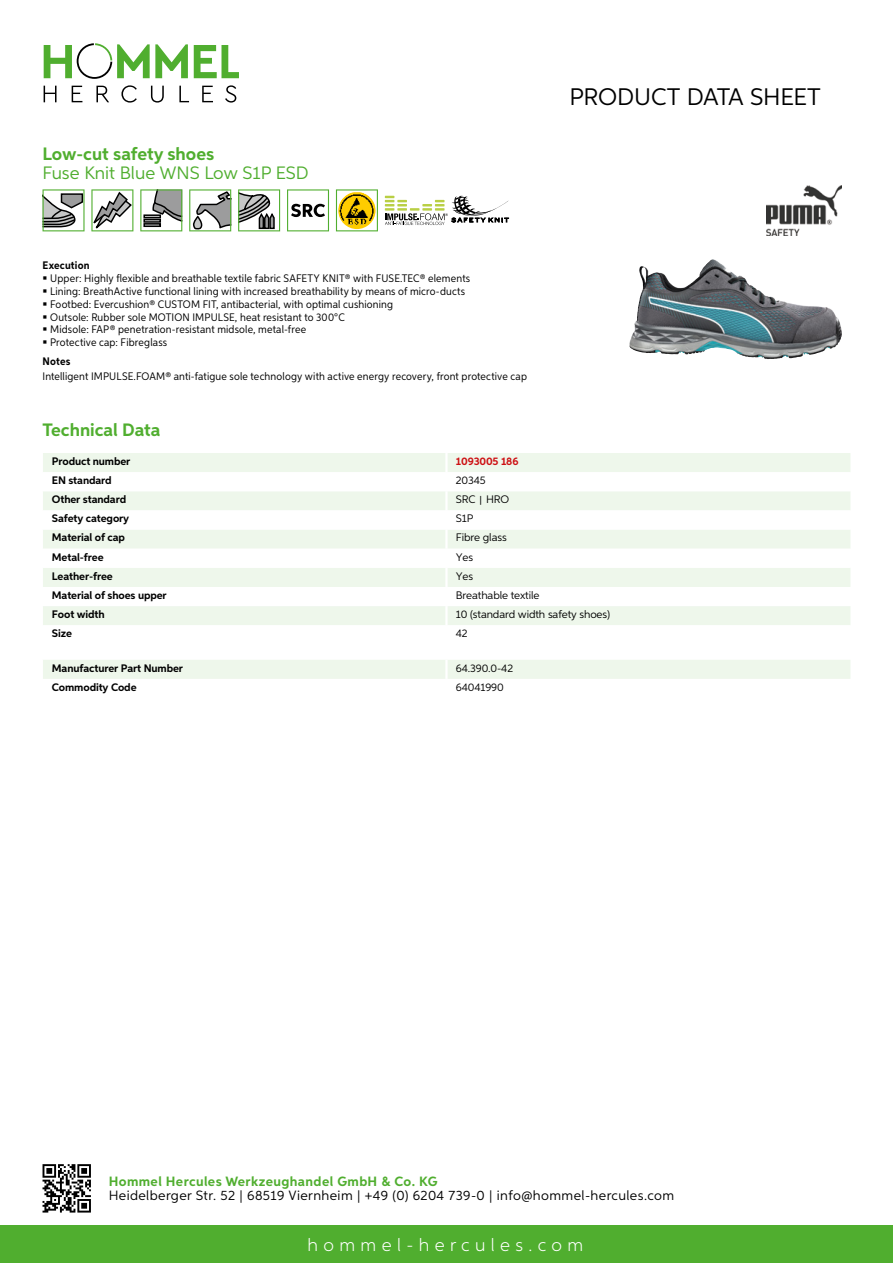
<style>
.page{position:relative;width:893px;height:1263px;background:#fff}
.page>*{position:absolute;margin:0;border:0;box-sizing:border-box;transform-origin:0 0}
.t1{font:24px "Aspira";letter-spacing:-.01em;color:#000}
.t2{font:700 18px "Aspira";color:#50ae2f}
.t3{font:18px "Aspira";color:#50ae2f}
.t4{font:300 18px "Aspira";letter-spacing:.3em;color:#fff}
.t5{font:13.5px "Aspira";letter-spacing:.03em;color:#000}
.t6{font:700 13.5px "Aspira";letter-spacing:.03em;color:#50ae2f}
.t7{font:10.95px/12.8px "Aspira Nar";letter-spacing:.015em;color:#000}
.t8{font:700 10.95px "Aspira";letter-spacing:-.01em;color:#000}
.t9{font:10.95px "Aspira";letter-spacing:-.01em;color:#000}
.t10{font:700 10.95px "Aspira Nar";letter-spacing:.015em;color:#000}
.t11{font:700 10.95px "Aspira";letter-spacing:-.01em;color:#cd1013}
.s1{font-family:"Wuerth Global";font-size:10.5px}
</style>
<div class="page">
<div style="left:0;top:1226px;width:893px;height:37px;background:#50ae2f"></div>
<svg style="left:43px;top:1164px;width:48px;height:48px"></svg>
<svg style="left:194px;top:45px;width:45px;height:33px"></svg>
<svg style="left:44px;top:43px;width:144px;height:36px"></svg>
<svg style="left:44px;top:86px;width:13px;height:16px"></svg>
<svg style="left:72px;top:86px;width:10px;height:16px"></svg>
<svg style="left:96px;top:86px;width:13px;height:16px"></svg>
<svg style="left:121px;top:85px;width:16px;height:18px"></svg>
<svg style="left:151px;top:86px;width:13px;height:17px"></svg>
<svg style="left:179px;top:86px;width:10px;height:16px"></svg>
<svg style="left:202px;top:86px;width:11px;height:16px"></svg>
<svg style="left:225px;top:85px;width:11px;height:18px"></svg>
<div style="left:43px;top:453px;width:807px;height:19px;background:#eef7eb"></div>
<svg style="left:43px;top:491px;width:807px;height:134px;fill:#eef7eb"></svg>
<hr style="left:445px;top:453px;width:3px;height:19px;background:#fff">
<hr style="left:445px;top:491px;width:3px;height:19px;background:#fff">
<hr style="left:445px;top:510px;width:3px;height:19px;background:#fff">
<hr style="left:445px;top:529px;width:3px;height:20px;background:#fff">
<hr style="left:445px;top:549px;width:3px;height:19px;background:#fff">
<hr style="left:445px;top:568px;width:3px;height:19px;background:#fff">
<hr style="left:445px;top:587px;width:3px;height:19px;background:#fff">
<hr style="left:445px;top:606px;width:3px;height:19px;background:#fff">
<div style="left:43px;top:660px;width:807px;height:19px;background:#eef7eb"></div>
<svg style="left:43px;top:189px;width:90px;height:42px"></svg>
<svg style="left:140px;top:189px;width:42px;height:42px"></svg>
<svg style="left:189px;top:189px;width:42px;height:42px"></svg>
<svg style="left:238px;top:189px;width:42px;height:42px"></svg>
<svg style="left:287px;top:189px;width:42px;height:42px"></svg>
<svg style="left:336px;top:189px;width:42px;height:42px"></svg>
<svg style="left:385px;top:196px;width:124px;height:29px"></svg>
<img style="left:629px;top:259px;width:84px;height:95px">
<img style="left:766px;top:185px;width:76px;height:50px">
<h2 class="t2" style="left:43px;top:142px;width:173px">Low-cut safety shoes</h2>
<h2 class="t3" style="left:43px;top:162px;width:265px">Fuse Knit Blue WNS Low S1P ESD</h2>
<p class="t10" style="left:43px;top:259px;width:49px">Execution</p>
<p class="t7" style="left:50px;top:272px;width:422px">Upper: Highly flexible and breathable textile fabric SAFETY KNIT® with FUSE.TEC® elements Lining: BreathActive functional lining with increased breathability by means of micro-ducts Footbed: Evercushion® CUSTOM FIT, antibacterial, with optimal cushioning<br>Outsole: Rubber sole MOTION IMPULSE, heat resistant to 300°C<br>Midsole: FAP® penetration-resistant midsole, metal-free<br>Protective cap: Fibreglass</p>
<p class="t10" style="left:43px;top:355px;width:29px">Notes</p>
<p class="t7" style="left:43px;top:370px;width:486px">Intelligent IMPULSE.FOAM® anti-fatigue sole technology with active energy recovery, front protective cap</p>
<h1 class="t1" style="left:569px;top:82px;width:253px">Product data sh eet</h1>
<h2 class="t2" style="left:43px;top:419px;width:120px">Technical Data</h2>
<p class="t8" style="left:52px;top:454px;width:80px">Product number</p>
<p class="t11" style="left:456px;top:454px;width:64px">1093005 186</p>
<p class="t8" style="left:52px;top:474px;width:61px">EN standard</p>
<p class="t9" style="left:456px;top:474px;width:31px">20345</p>
<p class="t8" style="left:52px;top:493px;width:76px">Other standard</p>
<p class="t9" style="left:456px;top:493px;width:47px">SRC <span class="s1">|</span> HRO</p>
<p class="t8" style="left:52px;top:512px;width:79px">Safety category</p>
<p class="t9" style="left:456px;top:512px;width:19px">S1P</p>
<p class="t8" style="left:52px;top:531px;width:75px">Material of cap</p>
<p class="t9" style="left:456px;top:531px;width:52px">Fibre glass</p>
<p class="t8" style="left:52px;top:550px;width:53px">Metal-free</p>
<p class="t9" style="left:456px;top:550px;width:19px">Yes</p>
<p class="t8" style="left:52px;top:569px;width:62px">Leather-free</p>
<p class="t9" style="left:456px;top:569px;width:19px">Yes</p>
<p class="t8" style="left:52px;top:588px;width:116px">Material of shoes upper</p>
<p class="t9" style="left:456px;top:588px;width:85px">Breathable textile</p>
<p class="t8" style="left:52px;top:607px;width:54px">Foot width</p>
<p class="t9" style="left:456px;top:608px;width:156px">10 (standard width safety shoes)</p>
<p class="t8" style="left:52px;top:627px;width:22px">Size</p>
<p class="t9" style="left:456px;top:627px;width:13px">42</p>
<p class="t8" style="left:52px;top:661px;width:133px">Manufacturer Part Number</p>
<p class="t9" style="left:456px;top:661px;width:59px">64.390.0-42</p>
<p class="t8" style="left:52px;top:680px;width:86px">Commodity Code</p>
<p class="t9" style="left:456px;top:680px;width:49px">64041990</p>
<p class="t6" style="left:109px;top:1172px;width:330px">Hommel Hercules Werkzeughandel GmbH &amp; Co. KG</p>
<p class="t5" style="left:109px;top:1187px;width:567px">Heidelberger Str. 52 | 68519 Viernheim | +49 (0) 6204 739-0 | info@hommel-hercules.com</p>
<h2 class="t4" style="left:307px;top:1234px;width:277px">hommel-hercules.com</h2>
</div>
